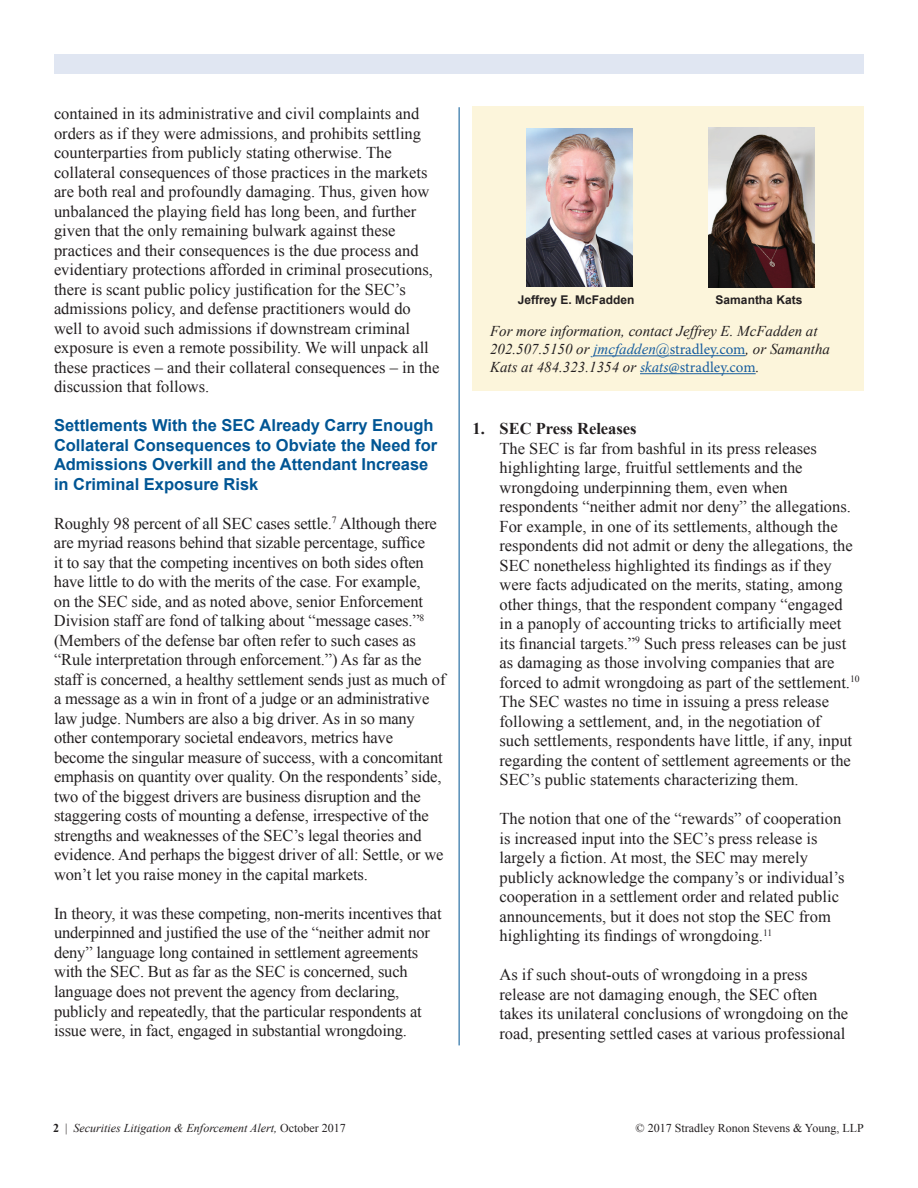
<style>
.page{position:relative;width:918px;height:1188px;background:#fff}
.page>*{position:absolute;margin:0;border:0;box-sizing:border-box;transform-origin:0 0}
.t1{font:16.5px/19.5px "Times New Roman";color:#231f20}
.t2{font:700 16.5px/19.5px "Arial";color:#005594}
.t3{font:700 16.5px "Times New Roman";color:#231f20}
.t4{font:italic 15px/18px "Times New Roman";color:#231f20}
.t5{font:italic 12px "Times New Roman";color:#231f20}
.t6{font:12px "Times New Roman";color:#231f20}
.t7{font:700 12px "Arial";color:#231f20}
.s1{color:#175d9e}
.s2{font-family:"Minion Pro";font-style:normal;color:#175d9e}
.s3{font-family:"Minion Pro";color:#175d9e}
.s4{font-weight:700;font-style:normal}
.s5{font-style:normal}
</style>
<div class="page">
<div style="left:54px;top:54px;width:810px;height:19px;background:#e0e6f2"></div>
<div style="left:472px;top:106px;width:392px;height:285px;background:#fcf5db"></div>
<hr style="left:593px;top:355px;width:77px;height:1px;background:#175d9e">
<hr style="left:670px;top:355px;width:75px;height:1px;background:#175d9e">
<hr style="left:640px;top:373px;width:116px;height:1px;background:#175d9e">
<img style="left:526px;top:128px;width:106px;height:159px">
<img style="left:708px;top:127px;width:106px;height:160px">
<hr style="left:459px;top:107px;width:1px;height:938px;background:#005594">
<p class="t1" style="left:54px;top:104px;width:387px">contained in its administrative and civil complaints and orders as if they were admissions, and prohibits settling counterparties from publicly stating otherwise. The collateral consequences of those practices in the markets are both real and profoundly damaging. Thus, given how unbalanced the playing field has long been, and further given that the only remaining bulwark against these practices and their consequences is the due process and evidentiary protections afforded in criminal prosecutions, there is scant public policy justification for the SEC’s admissions policy, and defense practitioners would do well to avoid such admissions if downstream criminal exposure is even a remote possibility. We will unpack all these practices – and their collateral consequences – in the discussion that follows.</p>
<p class="t2" style="left:54px;top:416px;width:385px">Settlements With the SEC Already Carry Enough Collateral Consequences to Obviate the Need for Admissions Overkill and the Attendant Increase in Criminal Exposure Risk</p>
<p class="t1" style="left:54px;top:513px;width:393px">Roughly 98 percent of all SEC cases settle.<sup>7</sup> Although there are myriad reasons behind that sizable percentage, suffice<br>it to say that the competing incentives on both sides often have little to do with the merits of the case. For example,<br>on the SEC side, and as noted above, senior Enforcement Division staff are fond of talking about “message cases.”<sup>8 </sup>(Members of the defense bar often refer to such cases as “Rule interpretation through enforcement.”) As far as the staff is concerned, a healthy settlement sends just as much of a message as a win in front of a judge or an administrative law judge. Numbers are also a big driver. As in so many other contemporary societal endeavors, metrics have become the singular measure of success, with a concomitant emphasis on quantity over quality. On the respondents’ side, two of the biggest drivers are business disruption and the staggering costs of mounting a defense, irrespective of the strengths and weaknesses of the SEC’s legal theories and evidence. And perhaps the biggest driver of all: Settle, or we won’t let you raise money in the capital markets.</p>
<p class="t1" style="left:54px;top:903px;width:389px">In theory, it was these competing, non-merits incentives that underpinned and justified the use of the “neither admit nor deny” language long contained in settlement agreements with the SEC. But as far as the SEC is concerned, such language does not prevent the agency from declaring, publicly and repeatedly, that the particular respondents at issue were, in fact, engaged in substantial wrongdoing.</p>
<p class="t7" style="left:518px;top:292px;width:118px">Jeffrey E. McFadden</p>
<p class="t7" style="left:716px;top:292px;width:88px">Samantha Kats</p>
<p class="t4" style="left:490px;top:322px;width:342px">For more information, contact Jeffrey E. McFadden at<br>202.507.5150 or <span class="s1">jmcfadden@</span><span class="s2">stradley.com</span>, or Samantha<br>Kats at 484.323.1354 or <span class="s3">skats</span><span class="s2">@stradley.com</span>.</p>
<p class="t3" style="left:473px;top:417px;width:166px">1. SEC Press Releases</p>
<p class="t1" style="left:499px;top:438px;width:362px">The SEC is far from bashful in its press releases highlighting large, fruitful settlements and the wrongdoing underpinning them, even when respondents “neither admit nor deny” the allegations.<br>For example, in one of its settlements, although the respondents did not admit or deny the allegations, the SEC nonetheless highlighted its findings as if they were facts adjudicated on the merits, stating, among other things, that the respondent company “engaged in a panoply of accounting tricks to artificially meet its financial targets.”<sup>9</sup> Such press releases can be just as damaging as those involving companies that are forced to admit wrongdoing as part of the settlement.<sup>10<br></sup>The SEC wastes no time in issuing a press release following a settlement, and, in the negotiation of<br>such settlements, respondents have little, if any, input regarding the content of settlement agreements or the SEC’s public statements characterizing them.</p>
<p class="t1" style="left:500px;top:809px;width:347px">The notion that one of the “rewards” of cooperation is increased input into the SEC’s press release is largely a fiction. At most, the SEC may merely publicly acknowledge the company’s or individual’s cooperation in a settlement order and related public announcements, but it does not stop the SEC from highlighting its findings of wrongdoing.<sup>11</sup></p>
<p class="t1" style="left:499px;top:965px;width:350px">As if such shout-outs of wrongdoing in a press release are not damaging enough, the SEC often takes its unilateral conclusions of wrongdoing on the road, presenting settled cases at various professional</p>
<p class="t5" style="left:53px;top:1120px;width:294px"><span class="s4">2</span> <span class="s5">|</span> Securities Litigation &amp; Enforcement Alert, <span class="s5">October 2017</span></p>
<p class="t6" style="left:636px;top:1120px;width:230px">© 2017 Stradley Ronon Stevens &amp; Young, LLP</p>
</div>
